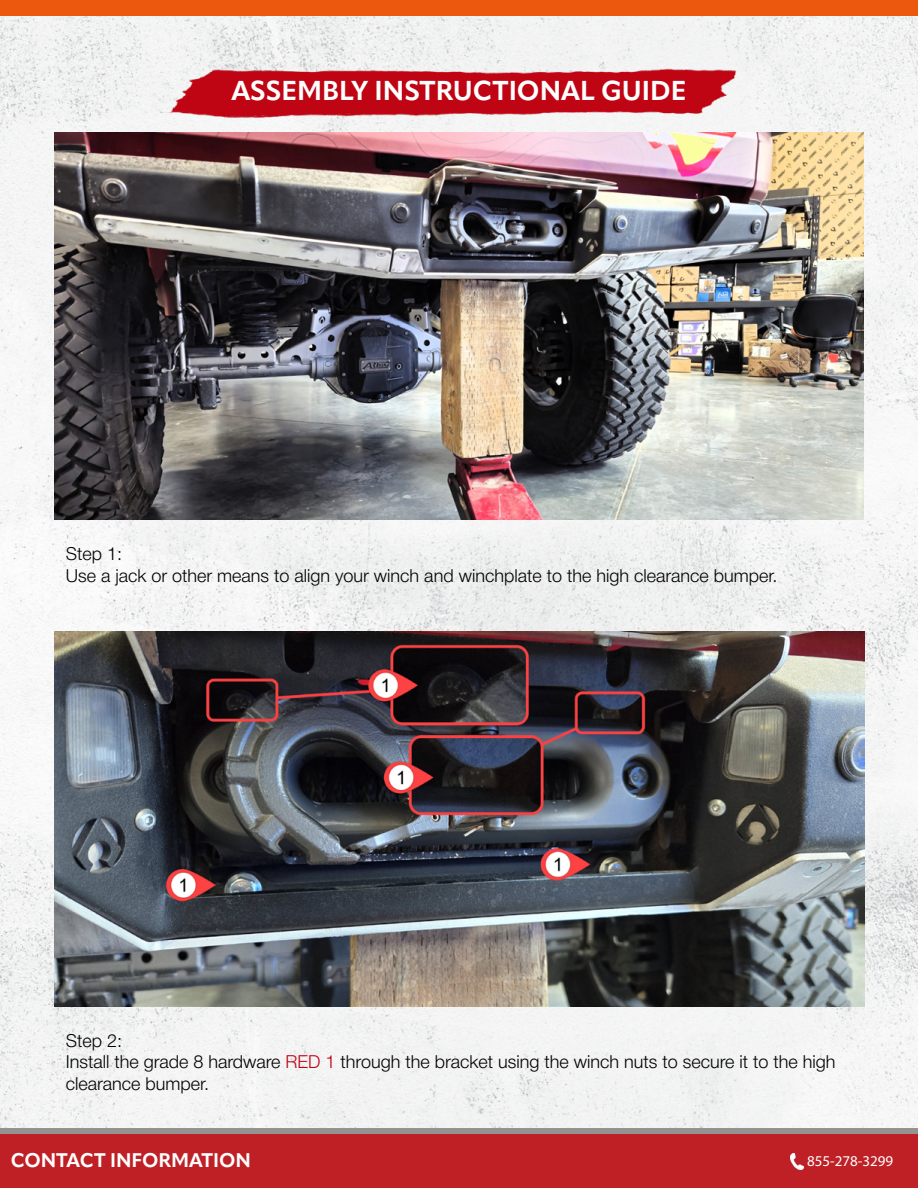
<style>
.page{position:relative;width:918px;height:1188px;background:#fff}
.page>*{position:absolute;margin:0;border:0;box-sizing:border-box;transform-origin:0 0}
.t1{font:700 27px "Apparat";color:#fff}
.t2{font:700 19.5px "Apparat";color:#fff}
.t3{font:300 18px/21.6px "Helvetica Neue";color:#000}
.t4{font:15px "Myriad Pro";color:#fff}
.s1{color:#bf0413}
</style>
<div class="page">
<img style="left:0;top:15px;width:918px;height:1113px">
<div style="left:0;top:0;width:918px;height:15px;background:#eb580e"></div>
<img style="left:163px;top:67px;width:592px;height:51px">
<div style="left:0;top:1134px;width:918px;height:54px;background:#bf2026"></div>
<img style="left:791px;top:1153px;width:13px;height:16px">
<div style="left:0;top:1128px;width:918px;height:6px;background:#949391"></div>
<img style="left:54px;top:133px;width:810px;height:386px">
<img style="left:54px;top:632px;width:810px;height:374px">
<h1 class="t1" style="left:231px;top:74px;width:457px">ASSEMBLY INSTRUCTIONAL GUIDE</h1>
<p class="t3" style="left:66px;top:541px;width:713px">Step 1:<br>Use a jack or other means to align your winch and winchplate to the high clearance bumper.</p>
<p class="t3" style="left:66px;top:1028px;width:771px">Step 2:<br>Install the grade 8 hardware <span class="s1">RED 1</span> through the bracket using the winch nuts to secure it to the high clearance bumper.</p>
<p class="t2" style="left:11px;top:1148px;width:242px">CONTACT INFORMATION</p>
<p class="t4" style="left:807px;top:1152px;width:88px">855-278-3299</p>
</div>
